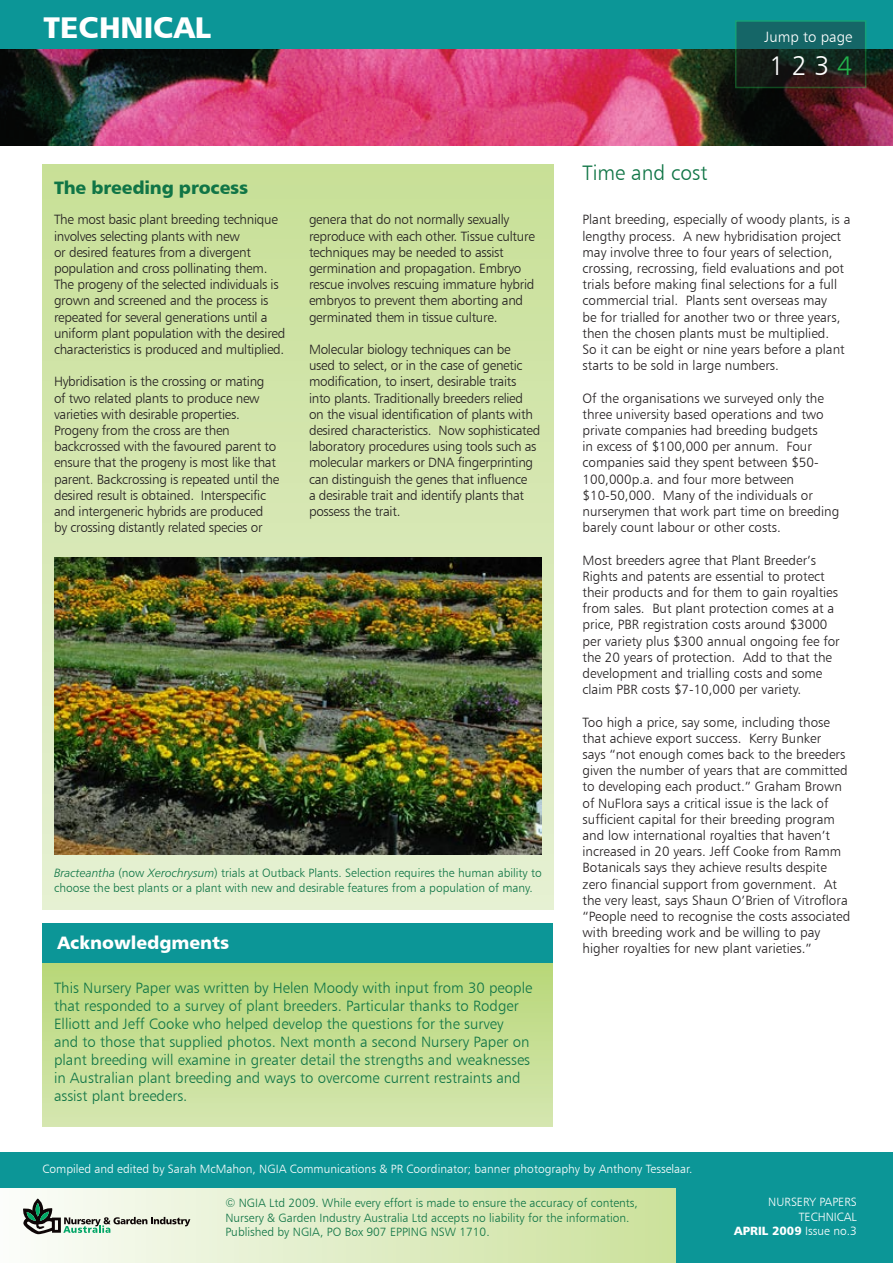
<style>
.page{position:relative;width:893px;height:1263px;background:#fff}
.page>*{position:absolute;margin:0;border:0;box-sizing:border-box;transform-origin:0 0}
.t1{font:30px "Humanist 777 BT Black B";color:#fff}
.t2{font:27px "Humanist 777 BT Light B";color:#fff}
.t3{font:21px "Humanist 777 BT Light B";color:#107546}
.bulletpoints{font:18px "Humanist 777 BT Black B";letter-spacing:-.01em;color:#107546}
.t4{font:18px "Humanist 777 BT Black B";color:#fff}
.t5{font:15px/18px "Humanist 777 BT Light B";color:#107546}
.t6{font:15px "Humanist 777 BT Light B";color:#fff}
.t7{font:13.5px/16.2px "Humanist 777 BT Light B";color:#231f20}
.t8{font:13.5px/16.2px "Humanist 777 BT Light B";letter-spacing:-.02em;color:#231f20}
.t9{font:12px/14.4px "Humanist 777 BT Light B";color:#107546}
.t10{font:12px "Humanist 777 BT Light B";color:#fff}
.t11{font:12px "Humanist 777 BT Black B";color:#fff}
.s1{font-family:"Humanist 777 BT Light Italic B"}
.s2{color:#23b24b}
.s3{font-family:"Humanist 777 BT Light B"}
</style>
<div class="page">
<img style="left:0;top:49px;width:893px;height:96px">
<div style="left:675px;top:1188px;width:218px;height:75px;background:#0c9697"></div>
<div style="left:0;top:1154px;width:675px;height:109px;background:linear-gradient(to right,#fbfdfa,#cbe19a)"></div>
<div style="left:0;top:0;width:893px;height:49px;background:#0c9697"></div>
<div style="left:0;top:1152px;width:893px;height:36px;background:#0c9697"></div>
<div style="left:43px;top:955px;width:510px;height:172px;background:linear-gradient(to bottom,#b6d675,#d5e6b0)"></div>
<div style="left:43px;top:923px;width:510px;height:39px;background:#0c9697"></div>
<div style="left:43px;top:164px;width:511px;height:745px;background:linear-gradient(to bottom,#c9e198,#dce5c8)"></div>
<img style="left:54px;top:557px;width:487px;height:298px">
<svg style="left:738px;top:23px;width:125px;height:62px;background:#173c3a"></svg>
<div style="left:735px;top:20px;width:131px;height:68px;border:2px solid #23b24b"></div>
<svg style="left:22px;top:1198px;width:168px;height:36px"></svg>
<p class="t1" style="left:44px;top:9px;width:169px">TECHNICAL</p>
<p class="bulletpoints" style="left:54px;top:176px;width:196px">The breeding process</p>
<p class="t8" style="left:54px;top:211px;width:233px">The most basic plant breeding technique involves selecting plants with new<br>or desired features from a divergent population and cross pollinating them.<br>The progeny of the selected individuals is grown and screened and the process is repeated for several generations until a uniform plant population with the desired characteristics is produced and multiplied.</p>
<p class="t8" style="left:54px;top:373px;width:227px">Hybridisation is the crossing or mating of two related plants to produce new varieties with desirable properties.<br>Progeny from the cross are then backcrossed with the favoured parent to ensure that the progeny is most like that parent. Backcrossing is repeated until the desired result is obtained. Interspecific and intergeneric hybrids are produced by crossing distantly related species or</p>
<p class="t8" style="left:309px;top:211px;width:227px">genera that do not normally sexually reproduce with each other. Tissue culture techniques may be needed to assist germination and propagation. Embryo rescue involves rescuing immature hybrid embryos to prevent them aborting and germinated them in tissue culture.</p>
<p class="t8" style="left:309px;top:341px;width:233px">Molecular biology techniques can be<br>used to select, or in the case of genetic modification, to insert, desirable traits into plants. Traditionally breeders relied on the visual identification of plants with desired characteristics. Now sophisticated laboratory procedures using tools such as molecular markers or DNA fingerprinting can distinguish the genes that influence<br>a desirable trait and identify plants that possess the trait.</p>
<p class="t9" style="left:54px;top:866px;width:489px"><span class="s1">Bracteantha</span> (now <span class="s1">Xerochrysum</span>) trials at Outback Plants. Selection requires the human ability to choose the best plants or a plant with new and desirable features from a population of many.</p>
<p class="t4" style="left:57px;top:931px;width:173px">Acknowledgments</p>
<p class="t5" style="left:54px;top:978px;width:480px">This Nursery Paper was written by Helen Moody with input from 30 people that responded to a survey of plant breeders. Particular thanks to Rodger Elliott and Jeff Cooke who helped develop the questions for the survey<br>and to those that supplied photos. Next month a second Nursery Paper on plant breeding will examine in greater detail the strengths and weaknesses in Australian plant breeding and ways to overcome current restraints and assist plant breeders.</p>
<p class="t6" style="left:765px;top:28px;width:89px">Jump to page</p>
<p class="t2" style="left:769px;top:49px;width:85px">123<span class="s2">4</span></p>
<p class="t3" style="left:583px;top:160px;width:126px">Time and cost</p>
<p class="t7" style="left:583px;top:211px;width:269px">Plant breeding, especially of woody plants, is a lengthy process. A new hybridisation project may involve three to four years of selection, crossing, recrossing, field evaluations and pot trials before making final selections for a full commercial trial. Plants sent overseas may<br>be for trialled for another two or three years, then the chosen plants must be multiplied.<br>So it can be eight or nine years before a plant starts to be sold in large numbers.</p>
<p class="t7" style="left:583px;top:389px;width:258px">Of the organisations we surveyed only the three university based operations and two private companies had breeding budgets<br>in excess of $100,000 per annum. Four companies said they spent between $50- 100,000p.a. and four more between $10-50,000. Many of the individuals or nurserymen that work part time on breeding barely count labour or other costs.</p>
<p class="t7" style="left:583px;top:551px;width:259px">Most breeders agree that Plant Breeder’s Rights and patents are essential to protect their products and for them to gain royalties from sales. But plant protection comes at a price, PBR registration costs around $3000 per variety plus $300 annual ongoing fee for the 20 years of protection. Add to that the development and trialling costs and some claim PBR costs $7-10,000 per variety.</p>
<p class="t7" style="left:583px;top:713px;width:269px">Too high a price, say some, including those that achieve export success. Kerry Bunker<br>says “not enough comes back to the breeders given the number of years that are committed to developing each product.” Graham Brown of NuFlora says a critical issue is the lack of sufficient capital for their breeding program and low international royalties that haven’t increased in 20 years. Jeff Cooke from Ramm Botanicals says they achieve results despite zero financial support from government. At the very least, says Shaun O’Brien of Vitroflora “People need to recognise the costs associated with breeding work and be willing to pay higher royalties for new plant varieties.”</p>
<p class="t10" style="left:43px;top:1162px;width:651px">Compiled and edited by Sarah McMahon, NGIA Communications &amp; PR Coordinator; banner photography by Anthony Tesselaar.</p>
<p class="t9" style="left:225px;top:1196px;width:414px">© NGIA Ltd 2009. While every effort is made to ensure the accuracy of contents,<br>Nursery &amp; Garden Industry Australia Ltd accepts no liability for the information.<br>Published by NGIA, PO Box 907 EPPING NSW 1710.</p>
<p class="t10" style="left:768px;top:1195px;width:90px">NURSERY PAPERS</p>
<p class="t10" style="left:799px;top:1209px;width:60px">TECHNICAL</p>
<p class="t11" style="left:734px;top:1223px;width:124px">APRIL 2009 <span class="s3">Issue no.3</span></p>
</div>
